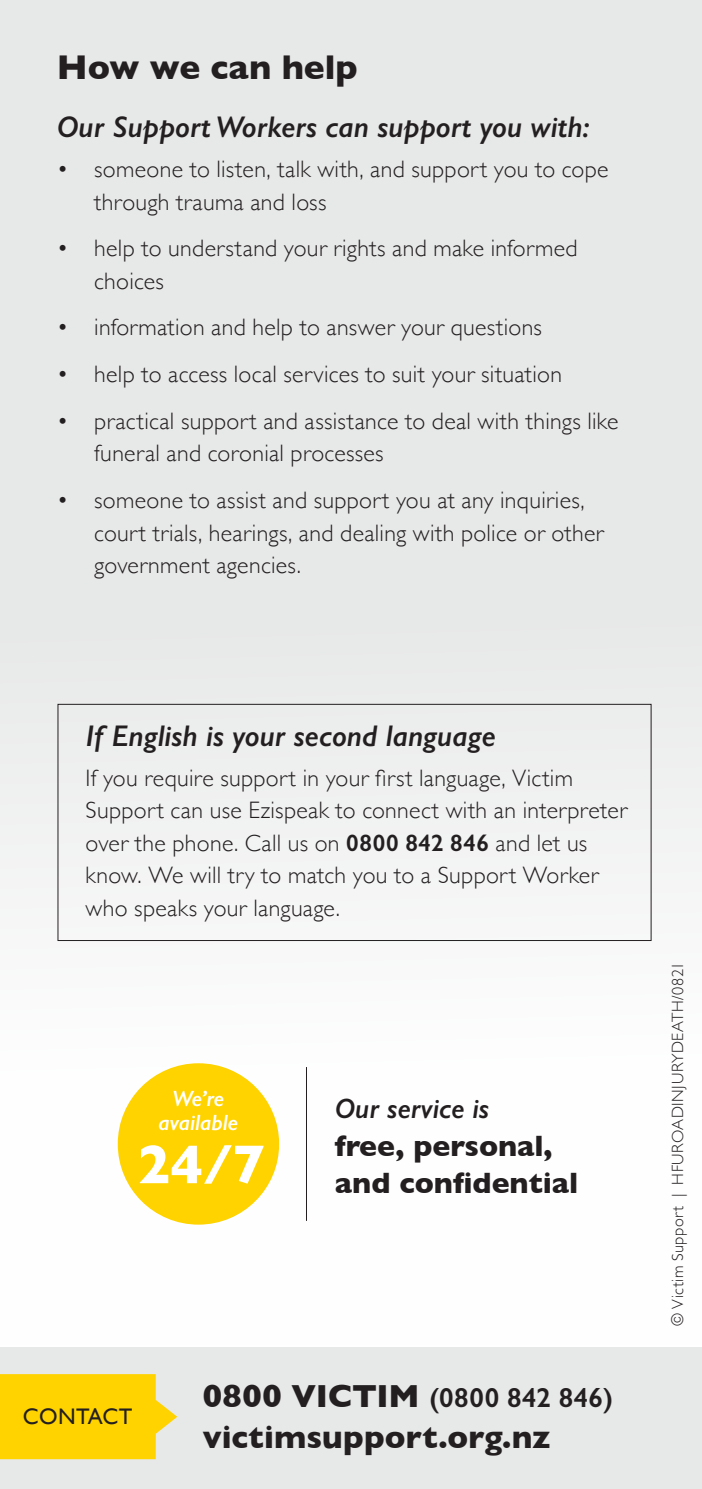
<style>
.page{position:relative;width:702px;height:1489px;background:#fff}
.page>*{position:absolute;margin:0;border:0;box-sizing:border-box;transform-origin:0 0}
.t1{font:700 55.25px "Gill Sans";color:#fff}
.t2{font:700 35px "Gill Sans";color:#231f20}
.t3{font:700 32.5px "Gill Sans";letter-spacing:.005em;color:#231f20}
.t4{font:italic 600 30px "Gill Sans";color:#231f20}
.t5{font:700 30px/37.5px "Gill Sans";color:#231f20}
.t6{font:italic 600 28px "Gill Sans";color:#231f20}
.t7{font:600 27.5px "Gill Sans";letter-spacing:.025em;color:#231f20}
.t8{font:300 23.75px/32.5px "Gill Sans";letter-spacing:.015em;color:#231f20}
.t9{font:22.5px "Gill Sans";letter-spacing:.02em;color:#231f20}
.t10{font:italic 600 22.25px/24.2px "Gill Sans";color:#fff;text-align:center}
.t11{font:300 16.25px "Gill Sans";letter-spacing:.035em;color:#231f20}
.s1{font-weight:600}
.s2{font-weight:700;font-size:32.5px}
</style>
<div class="page">
<div style="left:0;top:0;width:702px;height:1344px;background:linear-gradient(to bottom,#e0e1e1,#fefefe)"></div>
<div style="left:0;top:1346px;width:702px;height:142px;background:#e7e8e8"></div>
<svg style="left:0;top:1374px;width:177px;height:84px;background:#fcd415"></svg>
<div style="left:58px;top:704px;width:593px;height:236px;border:1px solid #231f20"></div>
<div style="left:118px;top:1063px;width:161px;height:161px;background:#ffd300;border-radius:50%"></div>
<hr style="left:306px;top:1066px;width:1px;height:154px;background:#231f20">
<h2 class="t2" style="left:57px;top:39px;width:302px">How we can help</h2>
<p class="t4" style="left:57px;top:109px;width:534px">Our Support Workers can support you with:</p>
<p class="t8" style="left:94px;top:152px;width:516px;text-indent:-38px">• someone to listen, talk with, and support you to cope through trauma and loss</p>
<p class="t8" style="left:94px;top:231px;width:485px;text-indent:-38px">• help to understand your rights and make informed choices</p>
<p class="t8" style="left:57px;top:310px;width:486px">• information and help to answer your questions</p>
<p class="t8" style="left:57px;top:357px;width:507px">• help to access local services to suit your situation</p>
<p class="t8" style="left:94px;top:403px;width:525px;text-indent:-38px">• practical support and assistance to deal with things like funeral and coronial processes</p>
<p class="t8" style="left:94px;top:483px;width:511px;text-indent:-38px">• someone to assist and support you at any inquiries, court trials, hearings, and dealing with police or other government agencies.</p>
<p class="t4" style="left:85px;top:717px;width:412px">If English is your second language</p>
<p class="t8" style="left:85px;top:760px;width:543px">If you require support in your first language, Victim Support can use Ezispeak to connect with an interpreter over the phone. Call us on <span class="s1">0800 842 846</span> and let us know. We will try to match you to a Support Worker who speaks your language.</p>
<p class="t10" style="left:158px;top:1086px;width:81px">We’re available</p>
<h1 class="t1" style="left:137px;top:1120px;width:129px">24/7</h1>
<p class="t6" style="left:335px;top:1091px;width:156px">Our service is</p>
<p class="t5" style="left:335px;top:1125px;width:245px">free, personal, and confidential</p>
<p class="t9" style="left:23px;top:1403px;width:111px">CONTACT</p>
<p class="t7" style="left:203px;top:1380px;width:411px"><span class="s2">0800 VICTIM</span> (0800 842 846)</p>
<h3 class="t3" style="left:203px;top:1411px;width:349px">victimsupport.org.nz</h3>
<p class="t11" style="left:665px;top:1325px;width:366px;rotate:-90deg">© Victim Support | HFUROADINJURYDEATH/0821</p>
</div>
